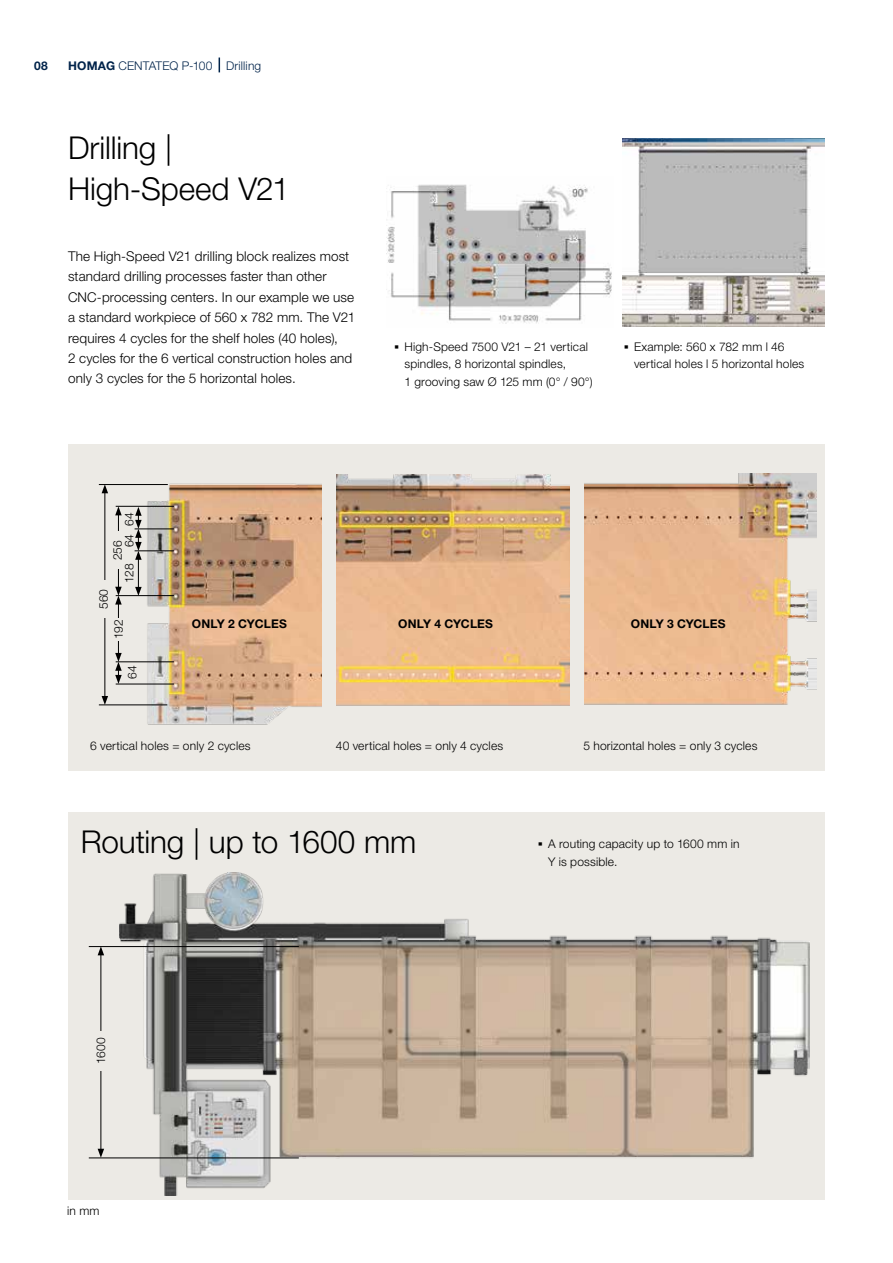
<style>
.page{position:relative;width:893px;height:1263px;background:#fff}
.page>*{position:absolute;margin:0;border:0;box-sizing:border-box;transform-origin:0 0}
.t1{font:300 31.5px/40.8px "Helvetica Neue LTW1 G";letter-spacing:-.005em;color:#000}
.t2{font:300 13.5px/20.4px "Helvetica Neue LTW1 G";letter-spacing:.01em;color:#000}
.t3{font:300 12px/17.2px "Helvetica Neue LTW1 G";letter-spacing:.015em;color:#000}
.t4{font:700 12px "Helvetica Neue LTW1 G";letter-spacing:.015em;color:#000}
.t5{font:300 12px "Helvetica Neue LTW1 G";letter-spacing:.01em;color:#00234a}
.t6{font:700 12px "Helvetica Neue LTW1 G";color:#00234a}
.s1{font-weight:700}
.s2{font-weight:700;font-size:21px}
</style>
<div class="page">
<div style="left:68px;top:812px;width:757px;height:387px;background:#eceae5"></div>
<div style="left:68px;top:445px;width:757px;height:326px;background:#eceae5"></div>
<img style="left:120px;top:872px;width:690px;height:323px">
<img style="left:100px;top:483px;width:222px;height:242px">
<img style="left:584px;top:474px;width:233px;height:231px">
<img style="left:337px;top:474px;width:232px;height:232px">
<img style="left:622px;top:139px;width:203px;height:188px">
<img style="left:387px;top:184px;width:225px;height:140px">
<svg style="left:219px;top:58px;width:1px;height:14px"></svg>
<hr style="left:89px;top:1158px;width:210px;height:1px;background:#000">
<hr style="left:89px;top:946px;width:210px;height:1px;background:#000">
<hr style="left:101px;top:953px;width:1px;height:198px;background:#000">
<svg style="left:98px;top:946px;width:6px;height:9px"></svg>
<svg style="left:98px;top:1149px;width:6px;height:9px"></svg>
<div style="left:88px;top:1031px;width:26px;height:39px;background:#eceae5"></div>
<hr style="left:105px;top:491px;width:1px;height:207px;background:#000">
<svg style="left:102px;top:485px;width:6px;height:8px"></svg>
<svg style="left:102px;top:696px;width:6px;height:9px"></svg>
<hr style="left:118px;top:513px;width:1px;height:76px;background:#000">
<svg style="left:115px;top:506px;width:7px;height:9px"></svg>
<hr style="left:118px;top:602px;width:1px;height:53px;background:#000">
<svg style="left:115px;top:587px;width:7px;height:17px"></svg>
<svg style="left:115px;top:653px;width:7px;height:31px"></svg>
<hr style="left:138px;top:557px;width:1px;height:32px;background:#000">
<svg style="left:135px;top:587px;width:7px;height:8px"></svg>
<svg style="left:135px;top:507px;width:7px;height:53px"></svg>
<hr style="left:99px;top:705px;width:68px;height:1px;background:#000">
<hr style="left:116px;top:684px;width:58px;height:1px;background:#000">
<hr style="left:116px;top:661px;width:58px;height:1px;background:#000">
<hr style="left:116px;top:595px;width:58px;height:1px;background:#000">
<hr style="left:116px;top:506px;width:58px;height:1px;background:#000">
<hr style="left:135px;top:551px;width:39px;height:1px;background:#000">
<hr style="left:135px;top:529px;width:39px;height:1px;background:#000">
<hr style="left:99px;top:484px;width:69px;height:1px;background:#000">
<div style="left:97px;top:580px;width:14px;height:38px;background:#eceae5"></div>
<div style="left:111px;top:531px;width:13px;height:38px;background:#eceae5"></div>
<div style="left:112px;top:618px;width:13px;height:23px;background:#eceae5"></div>
<p class="t6" style="left:34px;top:58px;width:15px">08</p>
<p class="t5" style="left:68px;top:58px;width:195px"><span class="s1">HOMAG</span> CENTATEQ P-100 Drilling</p>
<h1 class="t1" style="left:68px;top:127px;width:223px">Drilling |<br>High-Speed V21</h1>
<p class="t2" style="left:68px;top:246px;width:289px">The High-Speed V21 drilling block realizes most standard drilling processes faster than other CNC-processing centers. In our example we use a standard workpiece of 560 x 782 mm. The V21 requires 4 cycles for the shelf holes (40 holes),<br>2 cycles for the 6 vertical construction holes and only 3 cycles for the 5 horizontal holes.</p>
<p class="t3" style="left:404px;top:338px;width:190px;text-indent:-11px"><span class="s2">·</span> High-Speed 7500 V21 – 21 vertical spindles, 8 horizontal spindles,<br>1 grooving saw Ø 125 mm (0° / 90°)</p>
<p class="t3" style="left:634px;top:338px;width:172px;text-indent:-11px"><span class="s2">·</span> Example: 560 x 782 mm l 46 vertical holes l 5 horizontal holes</p>
<p class="t3" style="left:121px;top:526px;width:15px;rotate:-90deg">64</p>
<p class="t3" style="left:121px;top:547px;width:15px;rotate:-90deg">64</p>
<p class="t3" style="left:121px;top:583px;width:21px;rotate:-90deg">128</p>
<p class="t3" style="left:109px;top:560px;width:21px;rotate:-90deg">256</p>
<p class="t3" style="left:95px;top:609px;width:22px;rotate:-90deg">560</p>
<p class="t3" style="left:110px;top:639px;width:21px;rotate:-90deg">192</p>
<p class="t3" style="left:124px;top:679px;width:15px;rotate:-90deg">64</p>
<p class="t4" style="left:192px;top:617px;width:96px">ONLY 2 CYCLES</p>
<p class="t4" style="left:398px;top:617px;width:96px">ONLY 4 CYCLES</p>
<p class="t4" style="left:631px;top:617px;width:96px">ONLY 3 CYCLES</p>
<p class="t3" style="left:90px;top:737px;width:162px">6 vertical holes = only 2 cycles</p>
<p class="t3" style="left:336px;top:737px;width:169px">40 vertical holes = only 4 cycles</p>
<p class="t3" style="left:583px;top:737px;width:176px">5 horizontal holes = only 3 cycles</p>
<h1 class="t1" style="left:81px;top:821px;width:337px">Routing | up to 1600 mm</h1>
<p class="t3" style="left:92px;top:1064px;width:28px;rotate:-90deg">1600</p>
<p class="t3" style="left:67px;top:1202px;width:34px">in mm</p>
<p class="t3" style="left:548px;top:835px;width:193px;text-indent:-11px"><span class="s2">·</span> A routing capacity up to 1600 mm in<br>Y is possible.</p>
</div>
